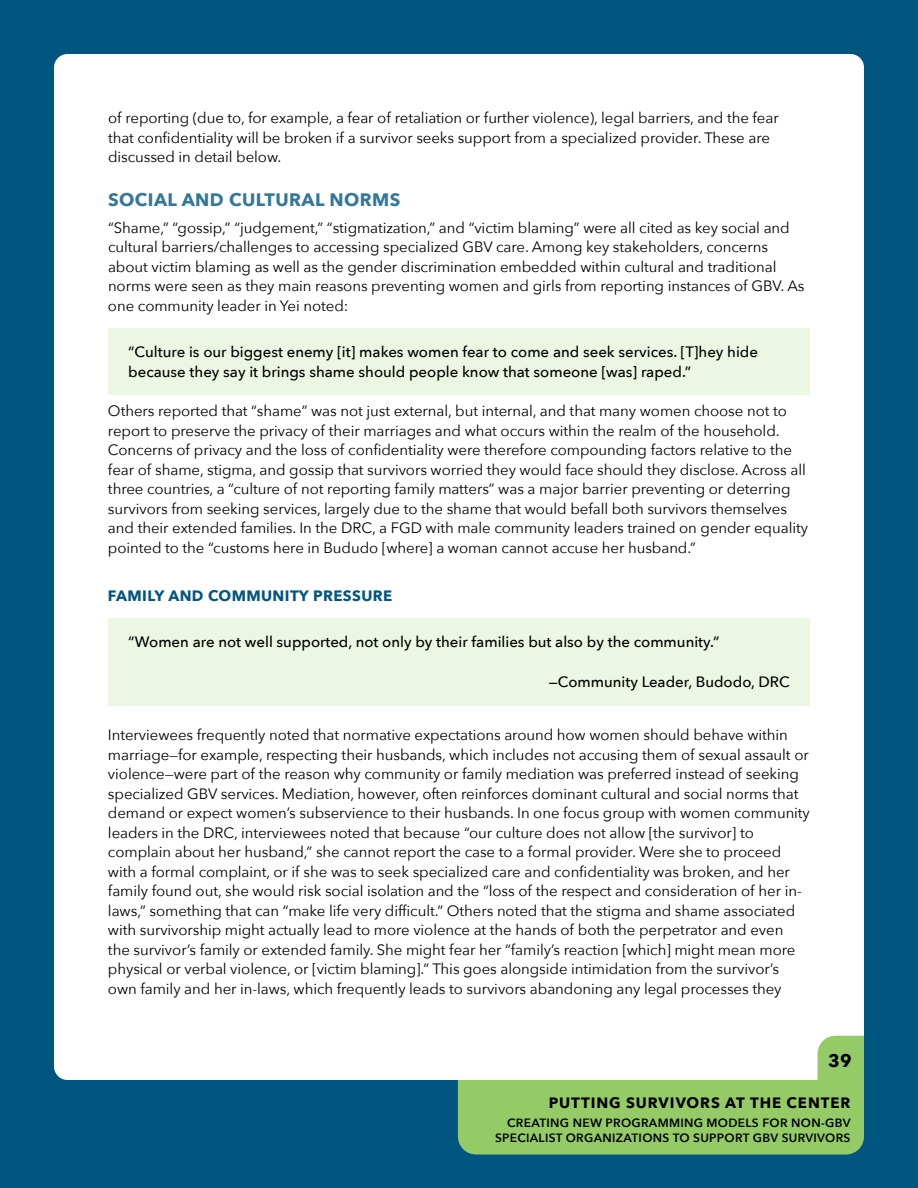
<style>
.page{position:relative;width:918px;height:1188px;background:#005581}
.page>*{position:absolute;margin:0;border:0;box-sizing:border-box;transform-origin:0 0}
.t1{font:700 18px "Avenir Next";letter-spacing:.025em;color:#33779b}
.t2{font:700 18px "Avenir Next";color:#000}
.t3{font:15px/19.5px "Avenir Next";letter-spacing:-.005em;color:#000}
.t4{font:500 15px/19.5px "Avenir Next";color:#000}
.t5{font:700 15px "Avenir Next";letter-spacing:.06em;color:#000}
.t6{font:700 15px "Avenir Next";letter-spacing:.025em;color:#005581}
.t7{font:600 12px/15px "Avenir Next";letter-spacing:.025em;color:#000;text-align:right}
</style>
<div class="page">
<div style="left:54px;top:54px;width:810px;height:1026px;background:#fff"></div>
<svg style="left:458px;top:1036px;width:406px;height:119px"></svg>
<div style="left:108px;top:328px;width:702px;height:67px;background:#ebf6e3"></div>
<div style="left:108px;top:619px;width:702px;height:47px;background:#ebf6e3"></div>
<div style="left:108px;top:658px;width:702px;height:48px;background:#ebf6e3"></div>
<p class="t3" style="left:108px;top:107px;width:672px">of reporting (due to, for example, a fear of retaliation or further violence), legal barriers, and the fear that confidentiality will be broken if a survivor seeks support from a specialized provider. These are discussed in detail below.</p>
<p class="t1" style="left:108px;top:184px;width:294px">SOCIAL AND CULTURAL NORMS</p>
<p class="t3" style="left:108px;top:217px;width:698px">“Shame,” “gossip,” “judgement,” “stigmatization,” and “victim blaming” were all cited as key social and cultural barriers/challenges to accessing specialized GBV care. Among key stakeholders, concerns about victim blaming as well as the gender discrimination embedded within cultural and traditional norms were seen as they main reasons preventing women and girls from reporting instances of GBV. As one community leader in Yei noted:</p>
<p class="t4" style="left:128px;top:342px;width:631px">“Culture is our biggest enemy [it] makes women fear to come and seek services. [T]hey hide because they say it brings shame should people know that someone [was] raped.”</p>
<p class="t3" style="left:108px;top:401px;width:702px">Others reported that “shame” was not just external, but internal, and that many women choose not to report to preserve the privacy of their marriages and what occurs within the realm of the household.<br>Concerns of privacy and the loss of confidentiality were therefore compounding factors relative to the fear of shame, stigma, and gossip that survivors worried they would face should they disclose. Across all three countries, a “culture of not reporting family matters” was a major barrier preventing or deterring survivors from seeking services, largely due to the shame that would befall both survivors themselves and their extended families. In the DRC, a FGD with male community leaders trained on gender equality pointed to the “customs here in Bududo [where] a woman cannot accuse her husband.”</p>
<p class="t6" style="left:108px;top:583px;width:286px">FAMILY AND COMMUNITY PRESSURE</p>
<p class="t4" style="left:128px;top:632px;width:593px">“Women are not well supported, not only by their families but also by the community.”</p>
<p class="t4" style="left:549px;top:672px;width:242px">—Community Leader, Budodo, DRC</p>
<p class="t3" style="left:108px;top:725px;width:703px">Interviewees frequently noted that normative expectations around how women should behave within marriage—for example, respecting their husbands, which includes not accusing them of sexual assault or violence—were part of the reason why community or family mediation was preferred instead of seeking specialized GBV services. Mediation, however, often reinforces dominant cultural and social norms that demand or expect women’s subservience to their husbands. In one focus group with women community leaders in the DRC, interviewees noted that because “our culture does not allow [the survivor] to complain about her husband,” she cannot report the case to a formal provider. Were she to proceed with a formal complaint, or if she was to seek specialized care and confidentiality was broken, and her family found out, she would risk social isolation and the “loss of the respect and consideration of her in&shy;laws,” something that can “make life very difficult.” Others noted that the stigma and shame associated with survivorship might actually lead to more violence at the hands of both the perpetrator and even<br>the survivor’s family or extended family. She might fear her “family’s reaction [which] might mean more physical or verbal violence, or [victim blaming].” This goes alongside intimidation from the survivor’s own family and her in-laws, which frequently leads to survivors abandoning any legal processes they</p>
<p class="t2" style="left:828px;top:1045px;width:25px">39</p>
<p class="t5" style="left:549px;top:1090px;width:303px">PUTTING SURVIVORS AT THE CENTER</p>
<p class="t7" style="left:495px;top:1115px;width:357px">CREATING NEW PROGRAMMING MODELS FOR NON-GBV<br>SPECIALIST ORGANIZATIONS TO SUPPORT GBV SURVIVORS</p>
</div>
